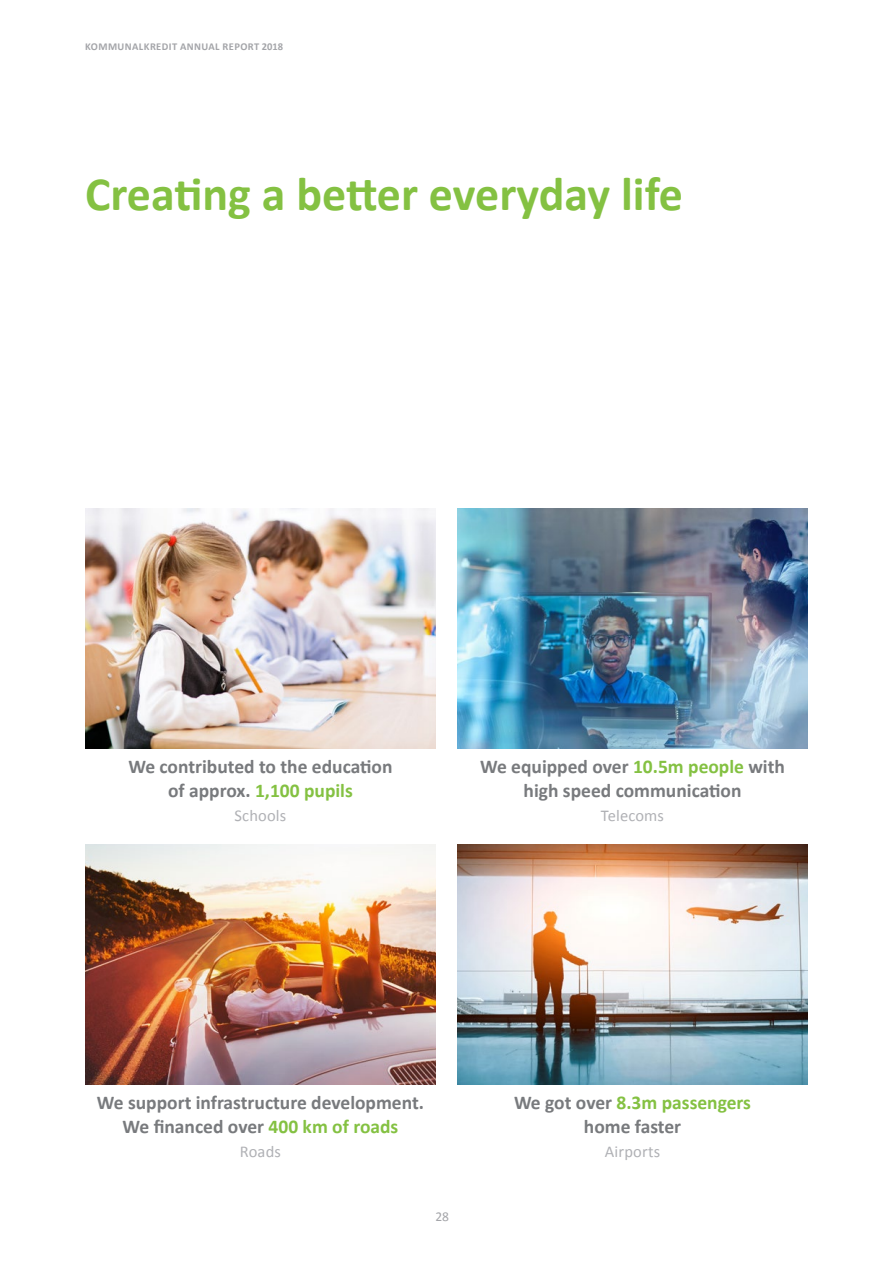
<style>
.page{position:relative;width:893px;height:1263px;background:#fff}
.page>*{position:absolute;margin:0;border:0;box-sizing:border-box;transform-origin:0 0}
.Ü2{font:700 48px "Calibri";color:#84c142}
.t1{font:700 19.5px/24px "Calibri";color:#787a7d;text-align:center}
.t2{font:700 19.5px "Calibri";color:#84c142}
.t3{font:16.5px "Calibri";letter-spacing:.01em;color:#b0b1b5}
.t4{font:13.5px "Calibri";color:#a4a5a9}
.Kolumnentitel_links{font:700 10.5px "Calibri";letter-spacing:.04em;color:#a4a5a9}
.s1{color:#787a7d}
.s2{color:#84c142}
</style>
<div class="page">
<img style="left:457px;top:845px;width:351px;height:240px">
<img style="left:85px;top:845px;width:351px;height:240px">
<img style="left:85px;top:509px;width:351px;height:240px">
<img style="left:457px;top:509px;width:351px;height:240px">
<p class="Kolumnentitel_links" style="left:85px;top:39px;width:199px">KOMMUNALKREDIT ANNUAL REPORT 2018</p>
<p class="Ü2" style="left:85px;top:160px;width:600px">Creating a better everyday life</p>
<p class="t1" style="left:128px;top:754px;width:266px">We contributed to the education</p>
<p class="t2" style="left:168px;top:776px;width:186px"><span class="s1">of approx.</span> 1,100 pupils</p>
<p class="t3" style="left:235px;top:804px;width:53px">Schools</p>
<p class="t1" style="left:480px;top:754px;width:306px">We equipped over <span class="s2">10.5m people</span> with high speed communication</p>
<p class="t3" style="left:601px;top:804px;width:65px">Telecoms</p>
<p class="t1" style="left:97px;top:1090px;width:329px">We support infrastructure development.<br>We financed over <span class="s2">400 km of roads</span></p>
<p class="t3" style="left:240px;top:1140px;width:42px">Roads</p>
<p class="t4" style="left:435px;top:1207px;width:15px">28</p>
<p class="t2" style="left:514px;top:1088px;width:239px"><span class="s1">We got over</span> 8.3m passengers</p>
<p class="t1" style="left:584px;top:1114px;width:99px">home faster</p>
<p class="t3" style="left:605px;top:1140px;width:57px">Airports</p>
</div>
